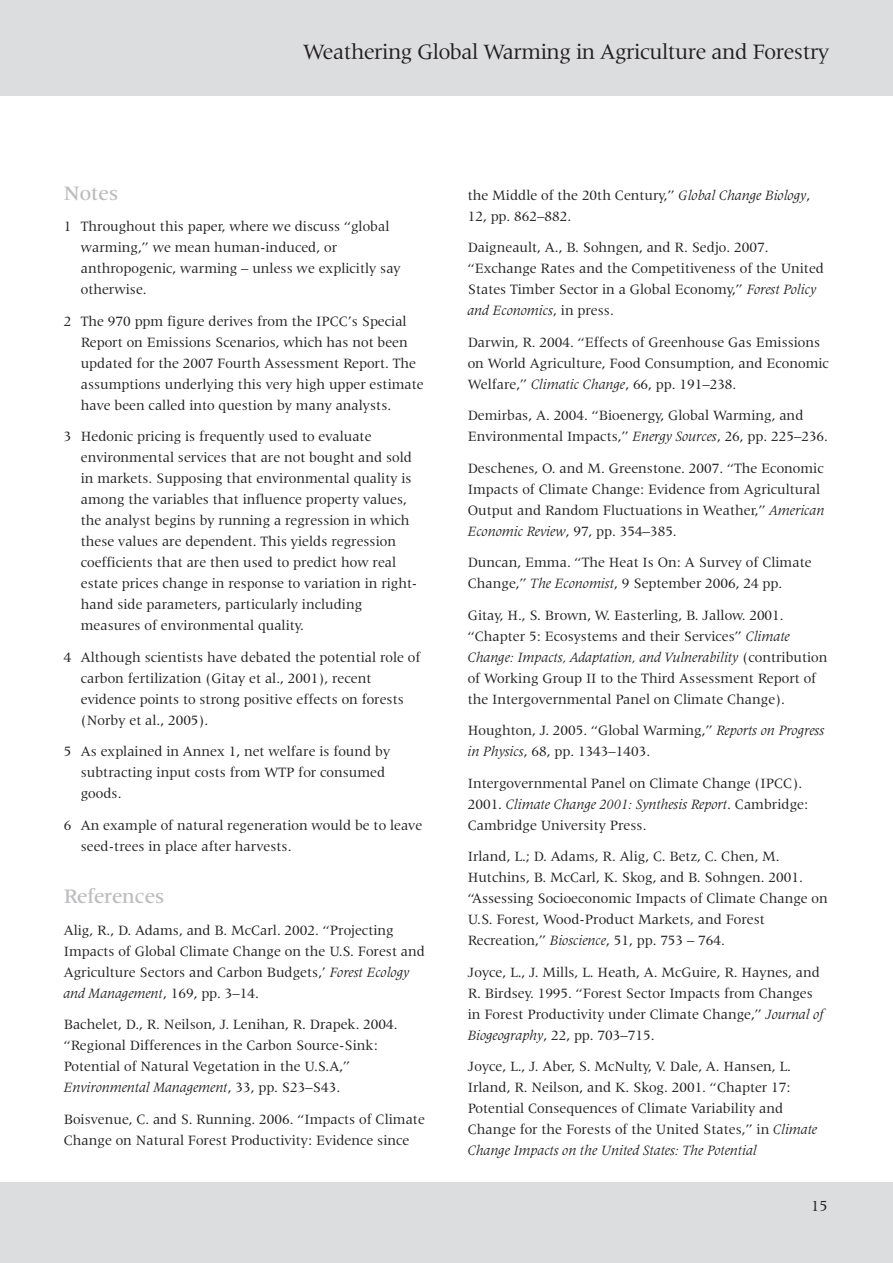
<style>
.page{position:relative;width:893px;height:1263px;background:#fff}
.page>*{position:absolute;margin:0;border:0;box-sizing:border-box;transform-origin:0 0}
.t1{font:22.5px "Latin 725 BT";letter-spacing:-.02em;color:#231f20}
.jh_b-head{font:500 21px "Latin 725 BT";color:#bcbdc0}
.t2{font:15.75px "Latin 725 BT";color:#231f20}
.jh_body{font:14.7px/21px "Latin 725 BT";color:#231f20}
.jh_endnotes{font:14.7px/21px "Latin 725 BT";color:#231f20}
.s1{font-style:italic}
</style>
<div class="page">
<div style="left:0;top:1182px;width:893px;height:81px;background:#dcdddf"></div>
<div style="left:0;top:0;width:893px;height:96px;background:#dcdddf"></div>
<h1 class="t1" style="left:303px;top:39px;width:527px">Weathering Global Warming in Agriculture and Forestry</h1>
<p class="jh_b-head" style="left:64px;top:181px;width:56px">Notes</p>
<p class="jh_endnotes" style="left:81px;top:216px;width:321px;text-indent:-17px">1 Throughout this paper, where we discuss “global warming,” we mean human-induced, or anthropogenic, warming – unless we explicitly say otherwise.</p>
<p class="jh_endnotes" style="left:81px;top:310px;width:345px;text-indent:-17px">2 The 970 ppm figure derives from the IPCC’s Special Report on Emissions Scenarios, which has not been updated for the 2007 Fourth Assessment Report. The assumptions underlying this very high upper estimate have been called into question by many analysts.</p>
<p class="jh_endnotes" style="left:81px;top:426px;width:338px;text-indent:-17px">3 Hedonic pricing is frequently used to evaluate environmental services that are not bought and sold in markets. Supposing that environmental quality is among the variables that influence property values, the analyst begins by running a regression in which these values are dependent. This yields regression coefficients that are then used to predict how real estate prices change in response to variation in right&shy;hand side parameters, particularly including measures of environmental quality.</p>
<p class="jh_endnotes" style="left:81px;top:646px;width:341px;text-indent:-17px">4 Although scientists have debated the potential role of carbon fertilization (Gitay et al., 2001), recent evidence points to strong positive effects on forests (Norby et al., 2005).</p>
<p class="jh_endnotes" style="left:81px;top:741px;width:311px;text-indent:-17px">5 As explained in Annex 1, net welfare is found by subtracting input costs from WTP for consumed goods.</p>
<p class="jh_endnotes" style="left:81px;top:814px;width:343px;text-indent:-17px">6 An example of natural regeneration would be to leave seed-trees in place after harvests.</p>
<p class="jh_b-head" style="left:64px;top:884px;width:102px">References</p>
<p class="jh_body" style="left:64px;top:919px;width:363px">Alig, R., D. Adams, and B. McCarl. 2002. “Projecting Impacts of Global Climate Change on the U.S. Forest and Agriculture Sectors and Carbon Budgets,’ <span class="s1">Forest Ecology and Management</span>, 169, pp. 3–14.</p>
<p class="jh_body" style="left:64px;top:1014px;width:335px">Bachelet, D., R. Neilson, J. Lenihan, R. Drapek. 2004. “Regional Differences in the Carbon Source-Sink:<br>Potential of Natural Vegetation in the U.S.A,” <span class="s1">Environmental Management</span>, 33, pp. S23–S43.</p>
<p class="jh_body" style="left:64px;top:1108px;width:363px">Boisvenue, C. and S. Running. 2006. “Impacts of Climate<br>Change on Natural Forest Productivity: Evidence since</p>
<p class="jh_body" style="left:468px;top:184px;width:344px">the Middle of the 20th Century,” <span class="s1">Global Change Biology</span>,<br>12, pp. 862–882.</p>
<p class="jh_body" style="left:468px;top:237px;width:358px">Daigneault, A., B. Sohngen, and R. Sedjo. 2007. “Exchange Rates and the Competitiveness of the United States Timber Sector in a Global Economy,” <span class="s1">Forest Policy and Economics</span>, in press.</p>
<p class="jh_body" style="left:468px;top:331px;width:363px">Darwin, R. 2004. “Effects of Greenhouse Gas Emissions on World Agriculture, Food Consumption, and Economic<br>Welfare,” <span class="s1">Climatic Change</span>, 66, pp. 191–238.</p>
<p class="jh_body" style="left:468px;top:405px;width:362px">Demirbas, A. 2004. “Bioenergy, Global Warming, and<br>Environmental Impacts,” <span class="s1">Energy Sources</span>, 26, pp. 225–236.</p>
<p class="jh_body" style="left:468px;top:457px;width:358px">Deschenes, O. and M. Greenstone. 2007. “The Economic Impacts of Climate Change: Evidence from Agricultural Output and Random Fluctuations in Weather,” <span class="s1">American Economic Review</span>, 97, pp. 354–385.</p>
<p class="jh_body" style="left:468px;top:552px;width:345px">Duncan, Emma. “The Heat Is On: A Survey of Climate<br>Change,” <span class="s1">The Economist</span>, 9 September 2006, 24 pp.</p>
<p class="jh_body" style="left:468px;top:604px;width:361px">Gitay, H., S. Brown, W. Easterling, B. Jallow. 2001. “Chapter 5: Ecosystems and their Services” <span class="s1">Climate Change: Impacts, Adaptation, and Vulnerability</span> (contribution of Working Group II to the Third Assessment Report of the Intergovernmental Panel on Climate Change).</p>
<p class="jh_body" style="left:468px;top:720px;width:358px">Houghton, J. 2005. “Global Warming,” <span class="s1">Reports on Progress in Physics</span>, 68, pp. 1343–1403.</p>
<p class="jh_body" style="left:468px;top:772px;width:342px">Intergovernmental Panel on Climate Change (IPCC).<br>2001. <span class="s1">Climate Change 2001: Synthesis Report</span>. Cambridge:<br>Cambridge University Press.</p>
<p class="jh_body" style="left:468px;top:846px;width:362px">Irland, L.; D. Adams, R. Alig, C. Betz, C. Chen, M.<br>Hutchins, B. McCarl, K. Skog, and B. Sohngen. 2001. “Assessing Socioeconomic Impacts of Climate Change on U.S. Forest, Wood-Product Markets, and Forest Recreation,” <span class="s1">Bioscience</span>, 51, pp. 753 – 764.</p>
<p class="jh_body" style="left:468px;top:961px;width:357px">Joyce, L., J. Mills, L. Heath, A. McGuire, R. Haynes, and R. Birdsey. 1995. “Forest Sector Impacts from Changes in Forest Productivity under Climate Change,” <span class="s1">Journal of Biogeography</span>, 22, pp. 703–715.</p>
<p class="jh_body" style="left:468px;top:1056px;width:351px">Joyce, L., J. Aber, S. McNulty, V. Dale, A. Hansen, L.<br>Irland, R. Neilson, and K. Skog. 2001. “Chapter 17:<br>Potential Consequences of Climate Variability and Change for the Forests of the United States,” in <span class="s1">Climate Change Impacts on the United States: The Potential</span></p>
<p class="t2" style="left:811px;top:1197px;width:18px">15</p>
</div>
